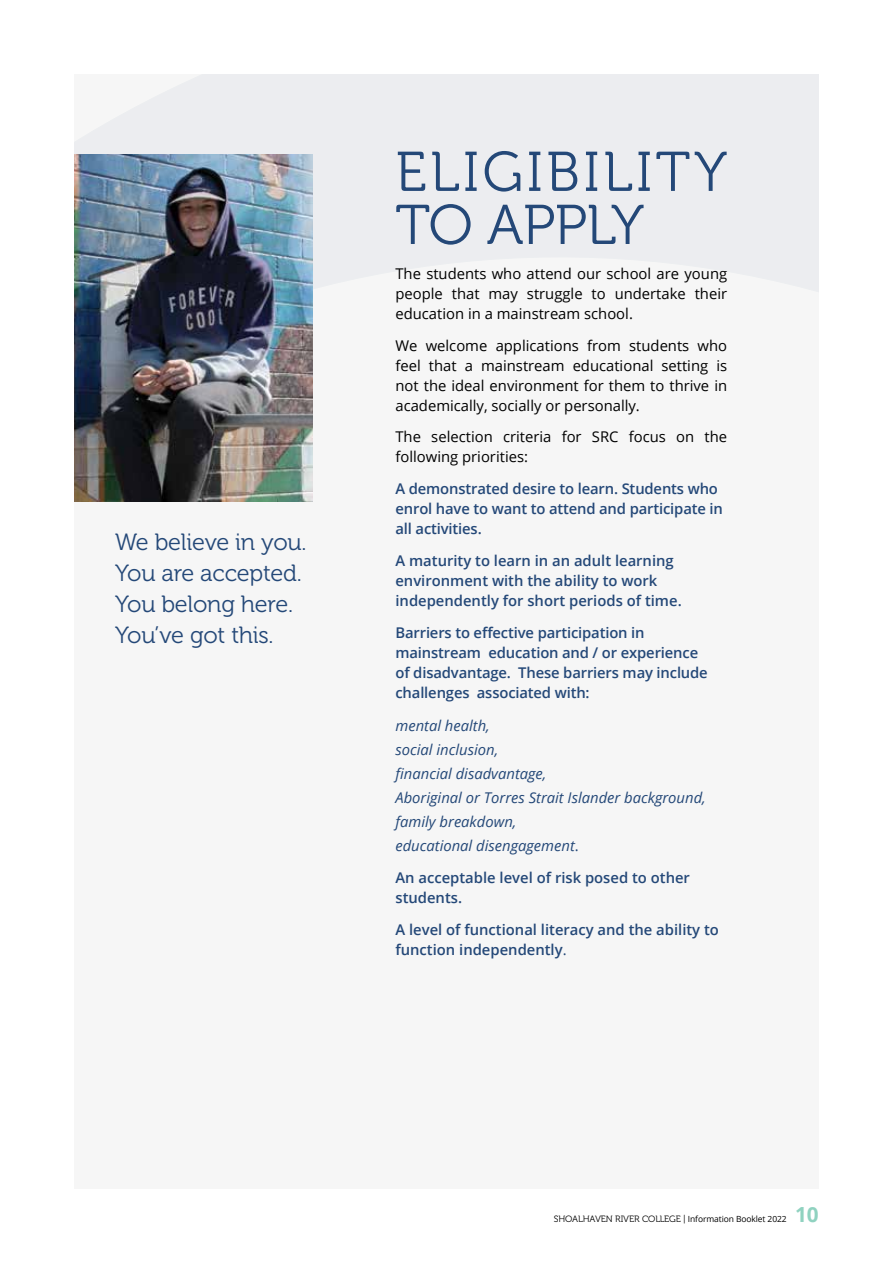
<style>
.page{position:relative;width:893px;height:1263px;background:#fff}
.page>*{position:absolute;margin:0;border:0;box-sizing:border-box;transform-origin:0 0}
.t1{font:55.8px/53.1px "Museo 300";letter-spacing:.06em;color:#244878}
.t2{font:23.55px/31px "Museo 300";letter-spacing:-.01em;color:#244878}
.t3{font:700 20.85px "Open Sans";color:#90d2c0}
.t4{font:600 14.85px/20px "Open Sans";letter-spacing:-.01em;color:#244878}
.t5{font:14.85px/20px "Open Sans";color:#000;text-align:justify}
.t6{font:italic 14.85px/24px "Open Sans";color:#244878}
.t7{font:9.15px "Museo 300";letter-spacing:-.01em;color:#000}
.s1{font-style:normal}
.s2{font-weight:400}
.s3{font-family:"Open Sans";font-size:8.4px}
</style>
<div class="page">
<svg style="left:74px;top:74px;width:745px;height:219px;background:#edeef0"></svg>
<img style="left:74px;top:154px;width:239px;height:348px">
<h2 class="t2" style="left:115px;top:527px;width:193px">We believe in you.<br>You are accepted.<br>You belong here.<br>You’ve got this.</h2>
<h1 class="t1" style="left:395px;top:146px;width:333px">ELIGIBILITY<br>TO APPLY</h1>
<p class="t5" style="left:395px;top:263px;width:333px">The students who attend our school are young people that may struggle to undertake their education in a mainstream school.</p>
<p class="t5" style="left:395px;top:335px;width:333px">We welcome applications from students who feel that a mainstream educational setting is not the ideal environment for them to thrive in academically, socially or personally.</p>
<p class="t5" style="left:395px;top:427px;width:333px">The selection criteria for SRC focus on the following priorities:</p>
<p class="t4" style="left:395px;top:479px;width:329px">A demonstrated desire to learn. Students who enrol have to want to attend and participate in all activities.</p>
<p class="t4" style="left:395px;top:550px;width:288px">A maturity to learn in an adult learning environment with the ability to work independently for short periods of time.</p>
<p class="t4" style="left:395px;top:622px;width:314px">Barriers to effective participation in mainstream education and / or experience of disadvantage. These barriers may include challenges associated with:</p>
<p class="t6" style="left:395px;top:713px;width:312px">mental health,<br>social inclusion,<br>financial disadvantage,<br>Aboriginal or Torres Strait Islander background, family breakdown,<br>educational disengagement<span class="s1">.</span></p>
<p class="t4" style="left:395px;top:867px;width:296px">An acceptable level of risk posed to other students.</p>
<p class="t4" style="left:395px;top:919px;width:325px">A level of functional literacy and the ability to function independently<span class="s2">.</span></p>
<p class="t7" style="left:554px;top:1214px;width:234px">SHOALHAVEN RIVER COLLEGE | <span class="s3">Information Booklet 2022</span></p>
<h3 class="t3" style="left:795px;top:1200px;width:25px">10</h3>
</div>
